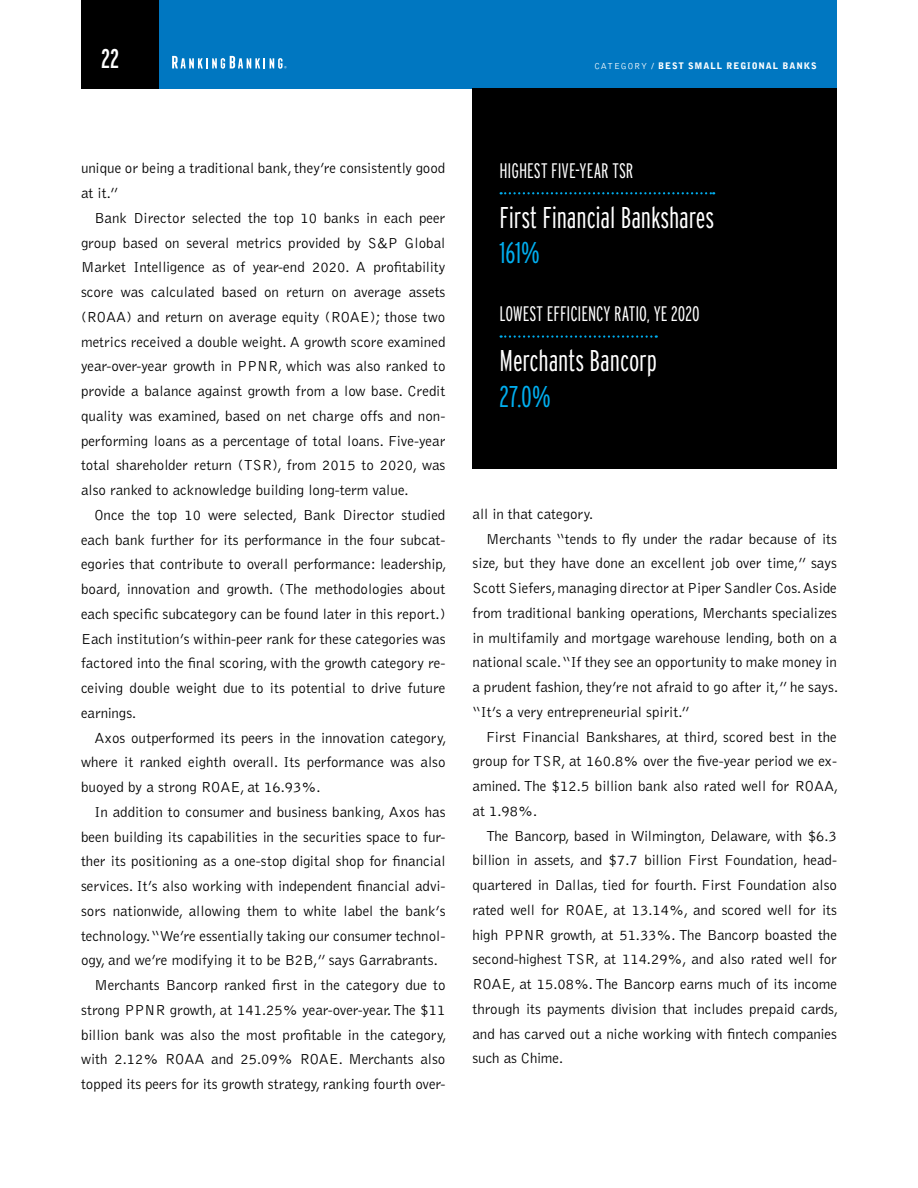
<style>
.page{position:relative;width:918px;height:1188px;background:#fff}
.page>*{position:absolute;margin:0;border:0;box-sizing:border-box;transform-origin:0 0}
.t1{font:300 extra-condensed 30px "Interstate";letter-spacing:-.005em;color:#fff}
.t2{font:300 extra-condensed 30px "Interstate";color:#00aeef}
.t3{font:extra-condensed 27px "Interstate";color:#fff}
.t4{font:300 extra-condensed 21px "Interstate";color:#fff}
.t5{font:300 15px/24.8px "Bell Gothic";color:#000;text-align:justify}
.Question{font:900 9px "Bell Gothic";letter-spacing:.1em;color:#fff}
.s1{font-weight:300}
</style>
<div class="page">
<div style="left:81px;top:0;width:756px;height:89px;background:#0077c1"></div>
<div style="left:81px;top:0;width:77px;height:89px;background:#000"></div>
<svg style="left:172px;top:56px;width:115px;height:13px"></svg>
<div style="left:472px;top:89px;width:365px;height:380px;background:#000"></div>
<svg style="left:501px;top:192px;width:213px;height:2px"></svg>
<svg style="left:501px;top:335px;width:156px;height:3px"></svg>
<h2 class="t3" style="left:101px;top:43px;width:19px">22</h2>
<p class="Question" style="left:594px;top:60px;width:224px"><span class="s1">CATEGORY /</span> BEST SMALL REGIONAL BANKS</p>
<p class="t5" style="left:81px;top:156px;width:366px">unique or being a traditional bank, they’re consistently good at it.”</p>
<p class="t5" style="left:81px;top:206px;width:366px;text-indent:14px">Bank Director selected the top 10 banks in each peer group based on several metrics provided by S&amp;P Global Market Intelligence as of year-end 2020. A profitability score was calculated based on return on average assets (ROAA) and return on average equity (ROAE); those two metrics received a double weight. A growth score examined year-over-year growth in PPNR, which was also ranked to provide a balance against growth from a low base. Credit quality was examined, based on net charge offs and non&shy;performing loans as a percentage of total loans. Five-year total shareholder return (TSR), from 2015 to 2020, was also ranked to acknowledge building long-term value.</p>
<p class="t5" style="left:81px;top:503px;width:367px;text-indent:14px">Once the top 10 were selected, Bank Director studied each bank further for its performance in the four subcat&shy;egories that contribute to overall performance: leadership, board, innovation and growth. (The methodologies about each specific subcategory can be found later in this report.)<br>Each institution’s within-peer rank for these categories was factored into the final scoring, with the growth category re&shy;ceiving double weight due to its potential to drive future earnings.</p>
<p class="t5" style="left:81px;top:726px;width:367px;text-indent:14px">Axos outperformed its peers in the innovation category, where it ranked eighth overall. Its performance was also buoyed by a strong ROAE, at 16.93%.</p>
<p class="t5" style="left:81px;top:800px;width:366px;text-indent:14px">In addition to consumer and business banking, Axos has been building its capabilities in the securities space to fur&shy;ther its positioning as a one-stop digital shop for financial services. It’s also working with independent financial advi&shy;sors nationwide, allowing them to white label the bank’s technology. “We’re essentially taking our consumer technol&shy;ogy, and we’re modifying it to be B2B,” says Garrabrants.</p>
<p class="t5" style="left:81px;top:973px;width:367px;text-indent:14px">Merchants Bancorp ranked first in the category due to strong PPNR growth, at 141.25% year-over-year. The $11 billion bank was also the most profitable in the category, with 2.12% ROAA and 25.09% ROAE. Merchants also topped its peers for its growth strategy, ranking fourth over-</p>
<p class="t4" style="left:500px;top:159px;width:135px">HIGHEST FIVE-YEAR TSR</p>
<p class="t1" style="left:500px;top:201px;width:216px">First Financial Bankshares</p>
<p class="t2" style="left:500px;top:236px;width:42px">161%</p>
<p class="t4" style="left:500px;top:302px;width:202px">LOWEST EFFICIENCY RATIO, YE 2020</p>
<p class="t1" style="left:500px;top:344px;width:159px">Merchants Bancorp</p>
<p class="t2" style="left:500px;top:379px;width:53px">27.0%</p>
<p class="t5" style="left:472px;top:502px;width:122px">all in that category.</p>
<p class="t5" style="left:472px;top:527px;width:367px;text-indent:14px">Merchants “tends to fly under the radar because of its size, but they have done an excellent job over time,” says Scott Siefers, managing director at Piper Sandler Cos. Aside from traditional banking operations, Merchants specializes in multifamily and mortgage warehouse lending, both on a national scale. “If they see an opportunity to make money in a prudent fashion, they’re not afraid to go after it,” he says. “It’s a very entrepreneurial spirit.”</p>
<p class="t5" style="left:472px;top:725px;width:367px;text-indent:14px">First Financial Bankshares, at third, scored best in the group for TSR, at 160.8% over the five-year period we ex&shy;amined. The $12.5 billion bank also rated well for ROAA, at 1.98%.</p>
<p class="t5" style="left:472px;top:824px;width:367px;text-indent:14px">The Bancorp, based in Wilmington, Delaware, with $6.3 billion in assets, and $7.7 billion First Foundation, head&shy;quartered in Dallas, tied for fourth. First Foundation also rated well for ROAE, at 13.14%, and scored well for its high PPNR growth, at 51.33%. The Bancorp boasted the second-highest TSR, at 114.29%, and also rated well for ROAE, at 15.08%. The Bancorp earns much of its income through its payments division that includes prepaid cards, and has carved out a niche working with fintech companies such as Chime.</p>
</div>
